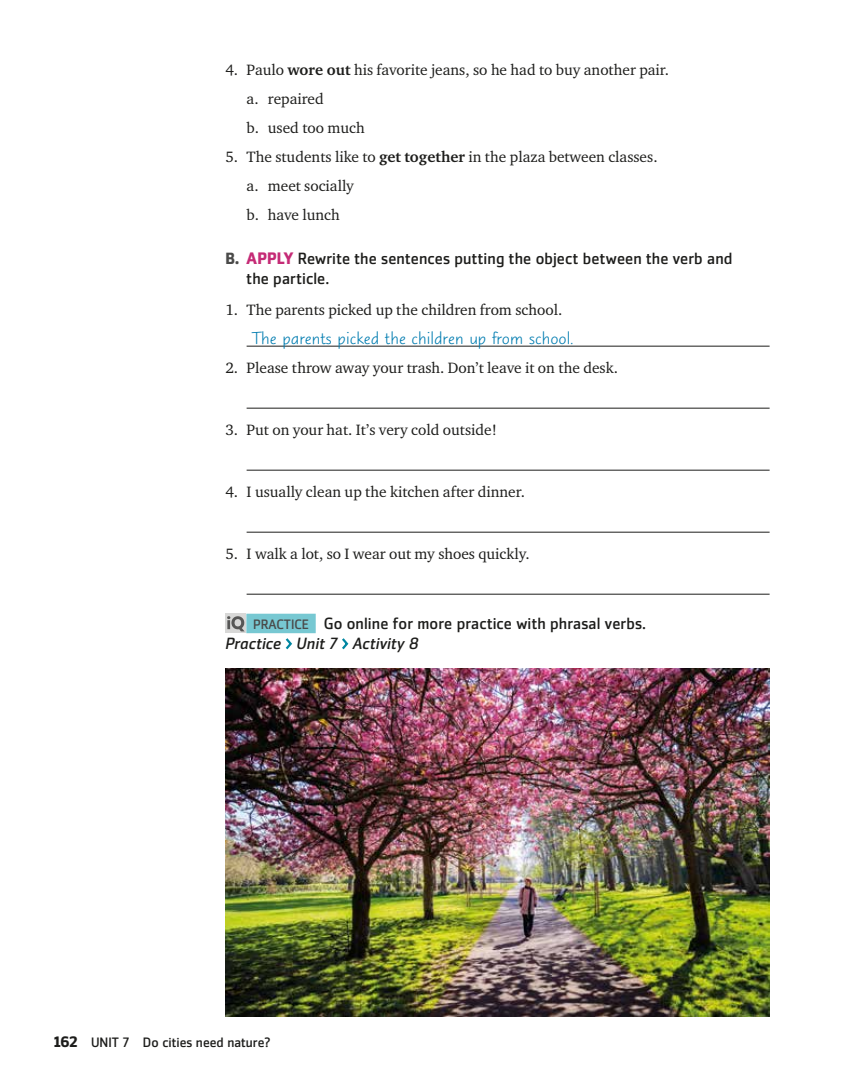
<style>
.page{position:relative;width:864px;height:1080px;background:#fff}
.page>*{position:absolute;margin:0;border:0;box-sizing:border-box;transform-origin:0 0}
.t1{font:18px "Blueprintfor OUP";color:#007cb0}
.t2{font:16.2px/20.5px "Zemestro Std";letter-spacing:.005em;color:#1d1d1b}
.t3{font:15.3px/28.8px "Charter ITC Std";color:#1d1d1b}
.t4{font:13.5px "Zemestro Std";color:#1d1d1b}
.s1{font-weight:700}
.s2{font-weight:700;color:#4a4a49}
.s3{font-weight:700;font-size:16.5px;color:#c52b76}
.s4{font-size:13.5px;color:#4a4a49}
.s5{font-style:italic}
.s6{font-weight:700;font-size:15px}
</style>
<div class="page">
<div style="left:246px;top:614px;width:70px;height:19px;background:#77c8d2"></div>
<hr style="left:247px;top:346px;width:523px;height:1px;background:#1d1d1b">
<hr style="left:247px;top:408px;width:523px;height:1px;background:#1d1d1b">
<hr style="left:247px;top:470px;width:523px;height:1px;background:#1d1d1b">
<hr style="left:247px;top:532px;width:523px;height:1px;background:#1d1d1b">
<hr style="left:247px;top:594px;width:523px;height:1px;background:#1d1d1b">
<div style="left:225px;top:614px;width:21px;height:19px;background:#d8d8d7"></div>
<svg style="left:227px;top:616px;width:18px;height:15px"></svg>
<svg style="left:285px;top:638px;width:7px;height:12px"></svg>
<svg style="left:342px;top:638px;width:7px;height:12px"></svg>
<img style="left:225px;top:669px;width:545px;height:347px">
<p class="t3" style="left:247px;top:55px;width:424px;text-indent:-21px">4. Paulo <span class="s1">wore out</span> his favorite jeans, so he had to buy another pair. a. repaired<br>b. used too much</p>
<p class="t3" style="left:247px;top:142px;width:413px;text-indent:-21px">5. The students like to <span class="s1">get together</span> in the plaza between classes. a. meet socially<br>b. have lunch</p>
<p class="t2" style="left:247px;top:248px;width:487px;text-indent:-21px"><span class="s2">B.</span> <span class="s3">APPLY</span> Rewrite the sentences putting the object between the verb and the particle.</p>
<p class="t3" style="left:225px;top:295px;width:339px">1. The parents picked up the children from school.</p>
<p class="t1" style="left:253px;top:328px;width:322px">The parents picked the children up from school.</p>
<p class="t3" style="left:225px;top:353px;width:394px">2. Please throw away your trash. Don’t leave it on the desk.</p>
<p class="t3" style="left:225px;top:415px;width:273px">3. Put on your hat. It’s very cold outside!</p>
<p class="t3" style="left:225px;top:477px;width:301px">4. I usually clean up the kitchen after dinner.</p>
<p class="t3" style="left:225px;top:539px;width:306px">5. I walk a lot, so I wear out my shoes quickly.</p>
<p class="t2" style="left:225px;top:613px;width:422px;text-indent:28px"><span class="s4">PRACTICE</span> Go online for more practice with phrasal verbs.<br><span class="s5">Practice Unit 7 Activity 8</span></p>
<p class="t4" style="left:54px;top:1034px;width:218px"><span class="s6">162</span> UNIT 7 Do cities need nature?</p>
</div>
